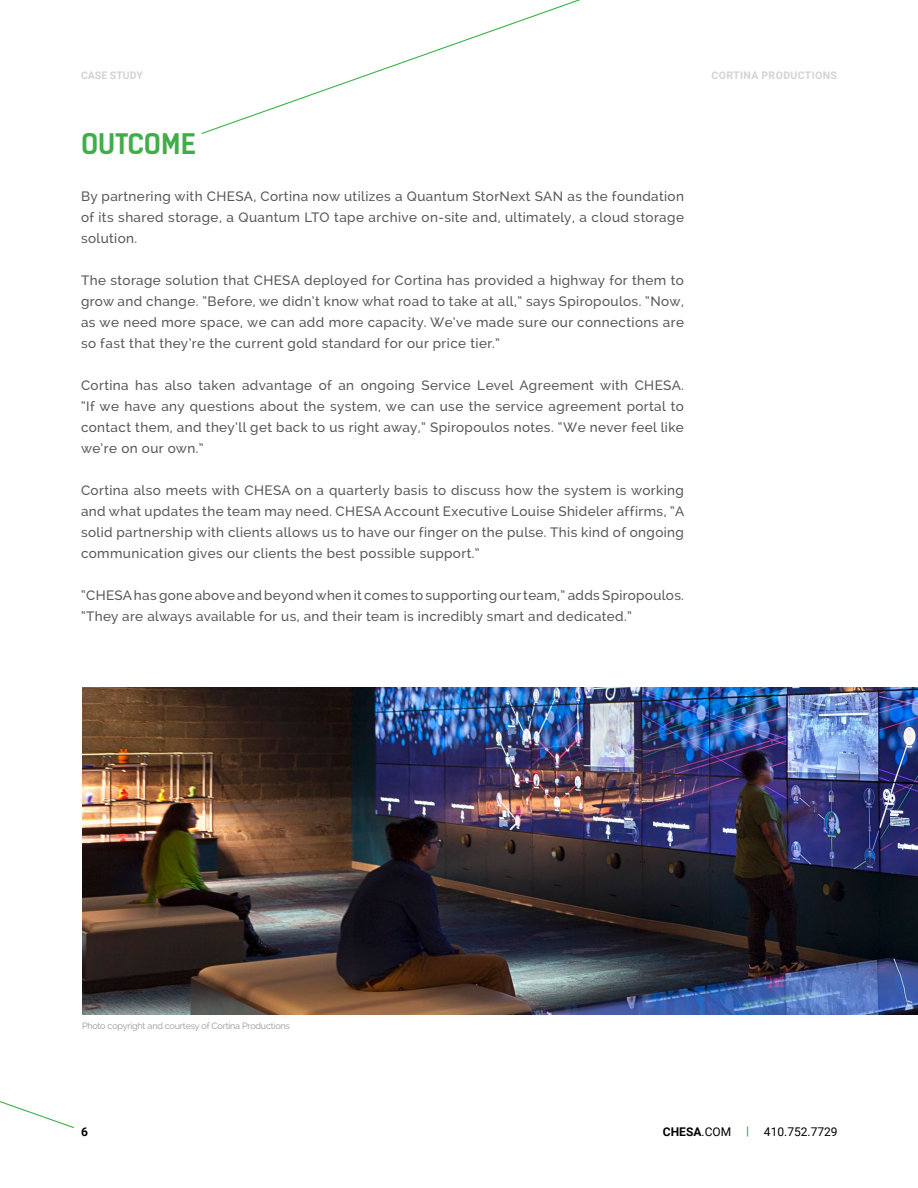
<style>
.page{position:relative;width:918px;height:1188px;background:#fff}
.page>*{position:absolute;margin:0;border:0;box-sizing:border-box;transform-origin:0 0}
.t1{font:700 27px "Kelson Sans";color:#41ad49}
.t2{font:500 13.5px/21px "Raleway";letter-spacing:.03em;color:#58585a;text-align:justify}
.t3{font:12px "Roboto";color:#000}
.t4{font:700 12px "Roboto";color:#000}
.t5{font:700 10.5px "Roboto";letter-spacing:.035em;color:#d1d3d5}
.t6{font:700 10.5px "Roboto";color:#d1d3d5}
.t7{font:9px "Raleway";letter-spacing:-.02em;color:#939598}
.s1{font-weight:700}
.s2{font-weight:700;color:#41ad49}
</style>
<div class="page">
<svg style="left:0;top:1101px;width:74px;height:28px"></svg>
<img style="left:83px;top:687px;width:835px;height:328px">
<svg style="left:201px;top:0;width:380px;height:134px"></svg>
<p class="t6" style="left:81px;top:68px;width:63px">CASE STUDY</p>
<p class="t5" style="left:712px;top:68px;width:127px">CORTINA PRODUCTIONS</p>
<h1 class="t1" style="left:81px;top:127px;width:116px">OUTCOME</h1>
<p class="t2" style="left:81px;top:186px;width:605px">By partnering with CHESA, Cortina now utilizes a Quantum StorNext SAN as the foundation of its shared storage, a Quantum LTO tape archive on-site and, ultimately, a cloud storage solution.</p>
<p class="t2" style="left:81px;top:270px;width:605px">The storage solution that CHESA deployed for Cortina has provided a highway for them to grow and change. “Before, we didn’t know what road to take at all,” says Spiropoulos. “Now, as we need more space, we can add more capacity. We’ve made sure our connections are so fast that they’re the current gold standard for our price tier.”</p>
<p class="t2" style="left:81px;top:375px;width:605px">Cortina has also taken advantage of an ongoing Service Level Agreement with CHESA. “If we have any questions about the system, we can use the service agreement portal to contact them, and they’ll get back to us right away,” Spiropoulos notes. “We never feel like we’re on our own.”</p>
<p class="t2" style="left:81px;top:480px;width:605px">Cortina also meets with CHESA on a quarterly basis to discuss how the system is working and what updates the team may need. CHESA Account Executive Louise Shideler affirms, “A solid partnership with clients allows us to have our finger on the pulse. This kind of ongoing communication gives our clients the best possible support.”</p>
<p class="t2" style="left:81px;top:585px;width:605px">“CHESA has gone above and beyond when it comes to supporting our team,” adds Spiropoulos. “They are always available for us, and their team is incredibly smart and dedicated.”</p>
<p class="t7" style="left:82px;top:1021px;width:209px">Photo copyright and courtesy of Cortina Productions</p>
<p class="t4" style="left:81px;top:1123px;width:8px">6</p>
<p class="t3" style="left:663px;top:1123px;width:176px"><span class="s1">CHESA</span>.COM <span class="s2">|</span> 410.752.7729</p>
</div>
